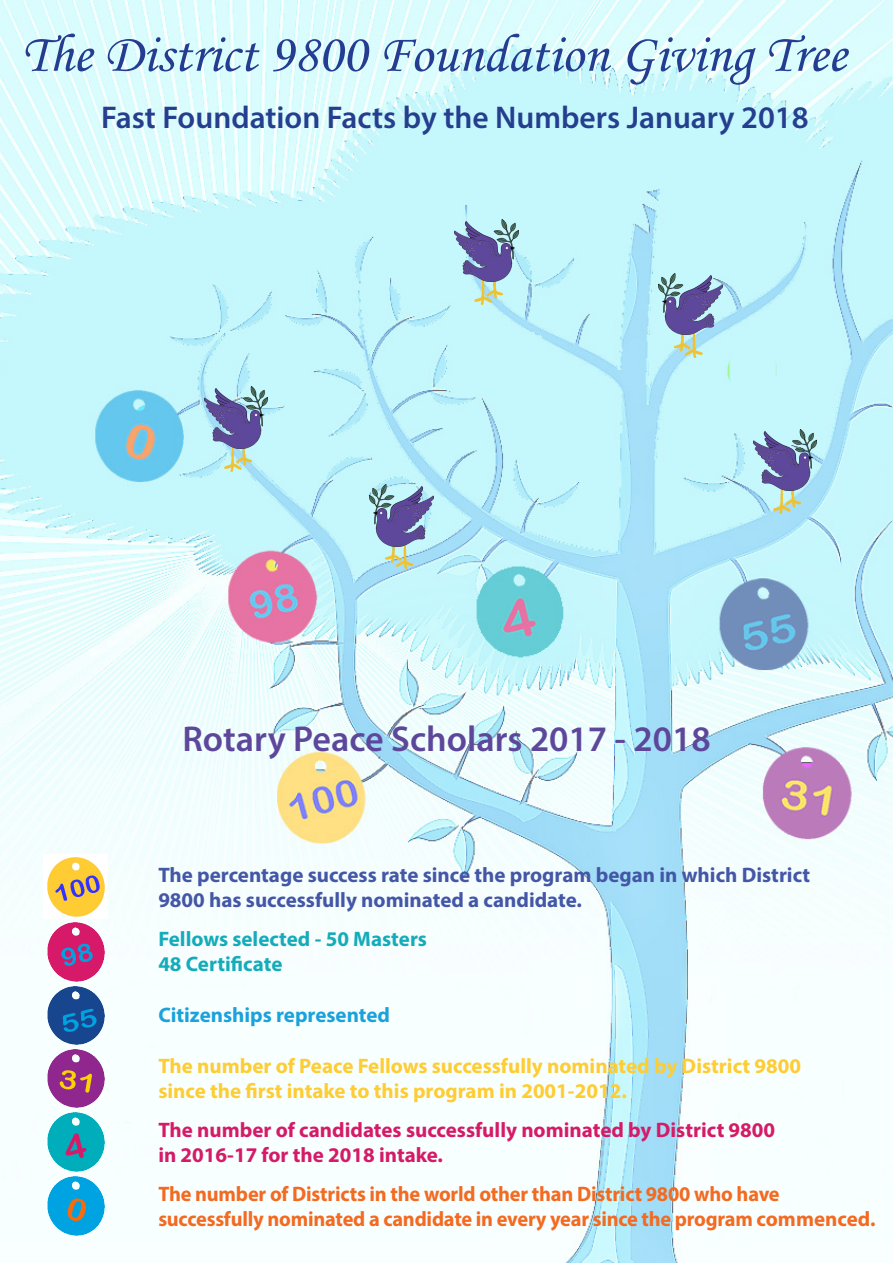
<style>
.page{position:relative;width:893px;height:1263px;background:#fff}
.page>*{position:absolute;margin:0;border:0;box-sizing:border-box;transform-origin:0 0}
.t1{font:54px "Monotype Corsiva";color:#243d91}
.t2{font:600 36px "Myriad Pro";color:#5d479b}
.t3{font:600 31.5px "Myriad Pro";color:#253f8e}
.t4{font:700 21px/25.2px "Myriad Pro";letter-spacing:-.01em;color:#f36a21}
.t5{font:700 21px/25.2px "Myriad Pro";color:#fecd33}
.t6{font:700 21px/25.2px "Myriad Pro";color:#4357a6}
.t7{font:700 21px/25.2px "Myriad Pro";color:#d51b68}
.t8{font:700 21px "Myriad Pro";color:#15acba}
.t9{font:700 21px "Myriad Pro";color:#1aa2dc}
</style>
<div class="page">
<img style="left:0;top:0;width:893px;height:1263px">
<img style="left:44px;top:855px;width:64px;height:382px">
<img style="left:675px;top:335px;width:30px;height:23px">
<img style="left:659px;top:273px;width:64px;height:62px">
<img style="left:770px;top:490px;width:31px;height:23px">
<img style="left:753px;top:429px;width:64px;height:61px">
<img style="left:386px;top:546px;width:30px;height:23px">
<img style="left:370px;top:485px;width:64px;height:61px">
<img style="left:472px;top:281px;width:30px;height:23px">
<img style="left:454px;top:220px;width:64px;height:61px">
<img style="left:221px;top:448px;width:31px;height:23px">
<img style="left:204px;top:387px;width:64px;height:61px">
<p class="t1" style="left:21px;top:21px;width:827px">The District 9800 Foundation Giving Tree</p>
<p class="t3" style="left:101px;top:97px;width:709px">Fast Foundation Facts by the Numbers January 2018</p>
<p class="t2" style="left:182px;top:716px;width:530px">Rotary Peace Scholars 2017 - 2018</p>
<p class="t6" style="left:158px;top:861px;width:653px">The percentage success rate since the program began in which District<br>9800 has successfully nominated a candidate.</p>
<p class="t8" style="left:158px;top:925px;width:270px">Fellows selected - 50 Masters</p>
<p class="t8" style="left:158px;top:950px;width:126px">48 Certificate</p>
<p class="t9" style="left:158px;top:1001px;width:233px">Citizenships represented</p>
<p class="t5" style="left:158px;top:1053px;width:644px">The number of Peace Fellows successfully nominated by District 9800 since the first intake to this program in 2001-2012.</p>
<p class="t7" style="left:158px;top:1117px;width:618px">The number of candidates successfully nominated by District 9800 in 2016-17 for the 2018 intake.</p>
<p class="t4" style="left:158px;top:1180px;width:719px">The number of Districts in the world other than District 9800 who have successfully nominated a candidate in every year since the program commenced.</p>
</div>
